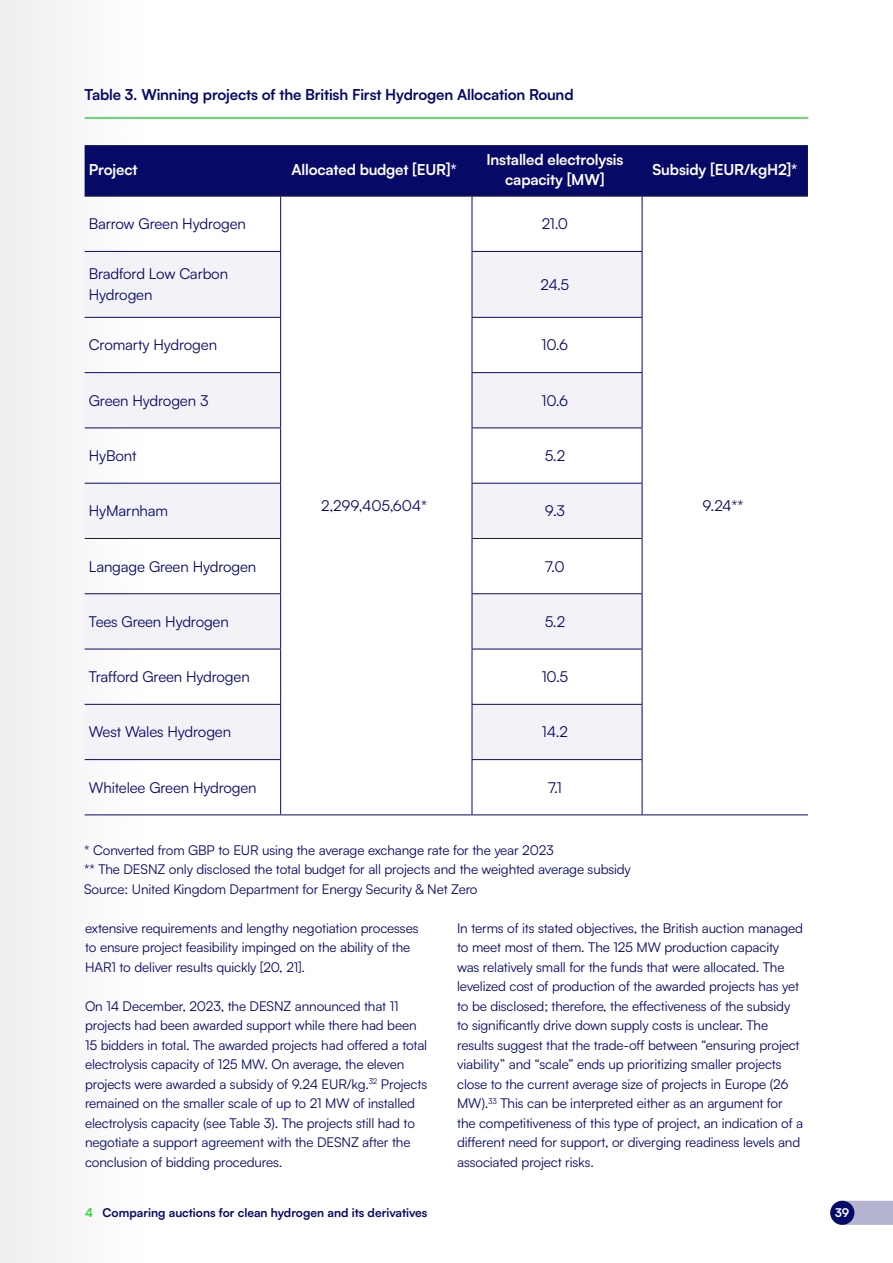
<style>
.page{position:relative;width:893px;height:1263px;background:#fff}
.page>*{position:absolute;margin:0;border:0;box-sizing:border-box;transform-origin:0 0}
.Body_copy_table{font:15px/21px "Satoshi";letter-spacing:-.01em;color:#060a66}
.Table_heading_2{font:700 15px/19.5px "Satoshi";letter-spacing:-.01em;color:#fff;text-align:center}
.Table_heading{font:700 15px "Satoshi";letter-spacing:-.01em;color:#060a66}
.Body_copy{font:13.5px/19.5px "Satoshi";letter-spacing:-.01em;color:#060a66}
.t1{font:700 12px "Satoshi Variable";color:#060a66}
.t2{font:700 12px "Satoshi Variable";color:#fff}
.s1{color:#30d53c}
</style>
<div class="page">
<div style="left:0;top:0;width:140px;height:1262px;background:#eee"></div>
<svg style="left:830px;top:1201px;width:63px;height:24px"></svg>
<div style="left:830px;top:1201px;width:24px;height:24px;background:#050a66;border-radius:50%"></div>
<hr style="left:85px;top:117px;width:723px;height:2px;background:#30d53c">
<div style="left:85px;top:145px;width:723px;height:51px;background:#060a66"></div>
<svg style="left:85px;top:251px;width:557px;height:122px"></svg>
<svg style="left:85px;top:373px;width:557px;height:387px"></svg>
<hr style="left:85px;top:196px;width:196px;height:1px;background:#231f20">
<hr style="left:281px;top:196px;width:191px;height:1px;background:#231f20">
<hr style="left:472px;top:196px;width:170px;height:1px;background:#231f20">
<hr style="left:642px;top:196px;width:166px;height:1px;background:#231f20">
<hr style="left:85px;top:538px;width:195px;height:1px;background:#231f20">
<hr style="left:472px;top:538px;width:170px;height:1px;background:#231f20">
<hr style="left:85px;top:251px;width:196px;height:1px;background:#060a66">
<hr style="left:472px;top:251px;width:170px;height:1px;background:#060a66">
<hr style="left:85px;top:317px;width:196px;height:1px;background:#060a66">
<hr style="left:472px;top:317px;width:170px;height:1px;background:#060a66">
<hr style="left:85px;top:372px;width:196px;height:1px;background:#060a66">
<hr style="left:472px;top:372px;width:170px;height:1px;background:#060a66">
<hr style="left:85px;top:427px;width:196px;height:1px;background:#060a66">
<hr style="left:472px;top:427px;width:170px;height:1px;background:#060a66">
<hr style="left:85px;top:483px;width:196px;height:1px;background:#060a66">
<hr style="left:472px;top:483px;width:170px;height:1px;background:#060a66">
<hr style="left:85px;top:593px;width:196px;height:1px;background:#060a66">
<hr style="left:472px;top:593px;width:170px;height:1px;background:#060a66">
<hr style="left:85px;top:649px;width:196px;height:1px;background:#060a66">
<hr style="left:472px;top:649px;width:170px;height:1px;background:#060a66">
<hr style="left:85px;top:704px;width:196px;height:1px;background:#060a66">
<hr style="left:472px;top:704px;width:170px;height:1px;background:#060a66">
<hr style="left:85px;top:759px;width:196px;height:1px;background:#060a66">
<hr style="left:472px;top:759px;width:170px;height:1px;background:#060a66">
<hr style="left:85px;top:814px;width:196px;height:1px;background:#060a66">
<hr style="left:281px;top:814px;width:191px;height:1px;background:#060a66">
<hr style="left:472px;top:814px;width:170px;height:1px;background:#060a66">
<hr style="left:642px;top:814px;width:166px;height:1px;background:#060a66">
<hr style="left:280px;top:196px;width:1px;height:55px;background:#060a66">
<hr style="left:472px;top:196px;width:1px;height:55px;background:#060a66">
<hr style="left:642px;top:196px;width:1px;height:55px;background:#060a66">
<hr style="left:280px;top:252px;width:1px;height:65px;background:#060a66">
<hr style="left:472px;top:252px;width:1px;height:65px;background:#060a66">
<hr style="left:642px;top:252px;width:1px;height:65px;background:#060a66">
<hr style="left:280px;top:318px;width:1px;height:54px;background:#060a66">
<hr style="left:472px;top:318px;width:1px;height:54px;background:#060a66">
<hr style="left:642px;top:318px;width:1px;height:54px;background:#060a66">
<hr style="left:280px;top:373px;width:1px;height:54px;background:#060a66">
<hr style="left:472px;top:373px;width:1px;height:54px;background:#060a66">
<hr style="left:642px;top:373px;width:1px;height:54px;background:#060a66">
<hr style="left:280px;top:428px;width:1px;height:55px;background:#060a66">
<hr style="left:472px;top:428px;width:1px;height:55px;background:#060a66">
<hr style="left:642px;top:428px;width:1px;height:55px;background:#060a66">
<hr style="left:280px;top:484px;width:1px;height:54px;background:#060a66">
<hr style="left:472px;top:484px;width:1px;height:54px;background:#060a66">
<hr style="left:642px;top:484px;width:1px;height:54px;background:#060a66">
<hr style="left:280px;top:538px;width:1px;height:55px;background:#060a66">
<hr style="left:472px;top:538px;width:1px;height:55px;background:#060a66">
<hr style="left:642px;top:538px;width:1px;height:55px;background:#060a66">
<hr style="left:280px;top:594px;width:1px;height:55px;background:#060a66">
<hr style="left:472px;top:594px;width:1px;height:55px;background:#060a66">
<hr style="left:642px;top:594px;width:1px;height:55px;background:#060a66">
<hr style="left:280px;top:649px;width:1px;height:55px;background:#060a66">
<hr style="left:472px;top:649px;width:1px;height:55px;background:#060a66">
<hr style="left:642px;top:649px;width:1px;height:55px;background:#060a66">
<hr style="left:280px;top:705px;width:1px;height:54px;background:#060a66">
<hr style="left:472px;top:705px;width:1px;height:54px;background:#060a66">
<hr style="left:642px;top:705px;width:1px;height:54px;background:#060a66">
<hr style="left:280px;top:760px;width:1px;height:54px;background:#060a66">
<hr style="left:472px;top:760px;width:1px;height:54px;background:#060a66">
<hr style="left:642px;top:760px;width:1px;height:54px;background:#060a66">
<p class="Table_heading" style="left:85px;top:84px;width:490px">Table 3. Winning projects of the British First Hydrogen Allocation Round</p>
<p class="Table_heading_2" style="left:89px;top:159px;width:50px">Project</p>
<p class="Table_heading_2" style="left:291px;top:159px;width:167px">Allocated budget [EUR]*</p>
<p class="Table_heading_2" style="left:486px;top:149px;width:138px">Installed electrolysis capacity [MW]</p>
<p class="Table_heading_2" style="left:653px;top:159px;width:146px">Subsidy [EUR/kgH2]*</p>
<p class="Body_copy_table" style="left:89px;top:213px;width:159px">Barrow Green Hydrogen</p>
<p class="Body_copy_table" style="left:542px;top:213px;width:28px">21.0</p>
<p class="Body_copy_table" style="left:89px;top:263px;width:141px">Bradford Low Carbon<br>Hydrogen</p>
<p class="Body_copy_table" style="left:540px;top:273px;width:30px">24.5</p>
<p class="Body_copy_table" style="left:89px;top:334px;width:130px">Cromarty Hydrogen</p>
<p class="Body_copy_table" style="left:542px;top:334px;width:28px">10.6</p>
<p class="Body_copy_table" style="left:89px;top:389px;width:121px">Green Hydrogen 3</p>
<p class="Body_copy_table" style="left:542px;top:389px;width:28px">10.6</p>
<p class="Body_copy_table" style="left:89px;top:444px;width:49px">HyBont</p>
<p class="Body_copy_table" style="left:545px;top:444px;width:22px">5.2</p>
<p class="Body_copy_table" style="left:321px;top:494px;width:108px">2,299,405,604*</p>
<p class="Body_copy_table" style="left:89px;top:500px;width:81px">HyMarnham</p>
<p class="Body_copy_table" style="left:545px;top:500px;width:22px">9.3</p>
<p class="Body_copy_table" style="left:89px;top:555px;width:169px">Langage Green Hydrogen</p>
<p class="Body_copy_table" style="left:545px;top:555px;width:21px">7.0</p>
<p class="Body_copy_table" style="left:89px;top:610px;width:141px">Tees Green Hydrogen</p>
<p class="Body_copy_table" style="left:545px;top:610px;width:22px">5.2</p>
<p class="Body_copy_table" style="left:89px;top:666px;width:162px">Trafford Green Hydrogen</p>
<p class="Body_copy_table" style="left:542px;top:666px;width:28px">10.5</p>
<p class="Body_copy_table" style="left:89px;top:721px;width:144px">West Wales Hydrogen</p>
<p class="Body_copy_table" style="left:542px;top:721px;width:27px">14.2</p>
<p class="Body_copy_table" style="left:89px;top:776px;width:169px">Whitelee Green Hydrogen</p>
<p class="Body_copy_table" style="left:548px;top:776px;width:15px">7.1</p>
<p class="Body_copy" style="left:84px;top:840px;width:548px">* Converted from GBP to EUR using the average exchange rate for the year 2023<br>** The DESNZ only disclosed the total budget for all projects and the weighted average subsidy<br>Source: United Kingdom Department for Energy Security &amp; Net Zero</p>
<p class="Body_copy_table" style="left:702px;top:494px;width:42px">9.24**</p>
<p class="Body_copy" style="left:85px;top:918px;width:335px">extensive requirements and lengthy negotiation processes to ensure project feasibility impinged on the ability of the<br>HAR1 to deliver results quickly [20, 21].</p>
<p class="Body_copy" style="left:85px;top:996px;width:344px">On 14 December, 2023, the DESNZ announced that 11 projects had been awarded support while there had been 15 bidders in total. The awarded projects had offered a total electrolysis capacity of 125 MW. On average, the eleven projects were awarded a subsidy of 9.24 EUR/kg.<sup>32</sup> Projects remained on the smaller scale of up to 21 MW of installed electrolysis capacity (see Table 3). The projects still had to negotiate a support agreement with the DESNZ after the conclusion of bidding procedures.</p>
<p class="Body_copy" style="left:457px;top:918px;width:348px">In terms of its stated objectives, the British auction managed to meet most of them. The 125 MW production capacity was relatively small for the funds that were allocated. The levelized cost of production of the awarded projects has yet to be disclosed; therefore, the effectiveness of the subsidy to significantly drive down supply costs is unclear. The results suggest that the trade-off between “ensuring project viability” and “scale” ends up prioritizing smaller projects close to the current average size of projects in Europe (26<br>MW).<sup>33</sup> This can be interpreted either as an argument for the competitiveness of this type of project, an indication of a different need for support, or diverging readiness levels and associated project risks.</p>
<p class="t1" style="left:85px;top:1203px;width:344px"><span class="s1">4</span> Comparing auctions for clean hydrogen and its derivatives</p>
<p class="t2" style="left:835px;top:1203px;width:16px">39</p>
</div>
